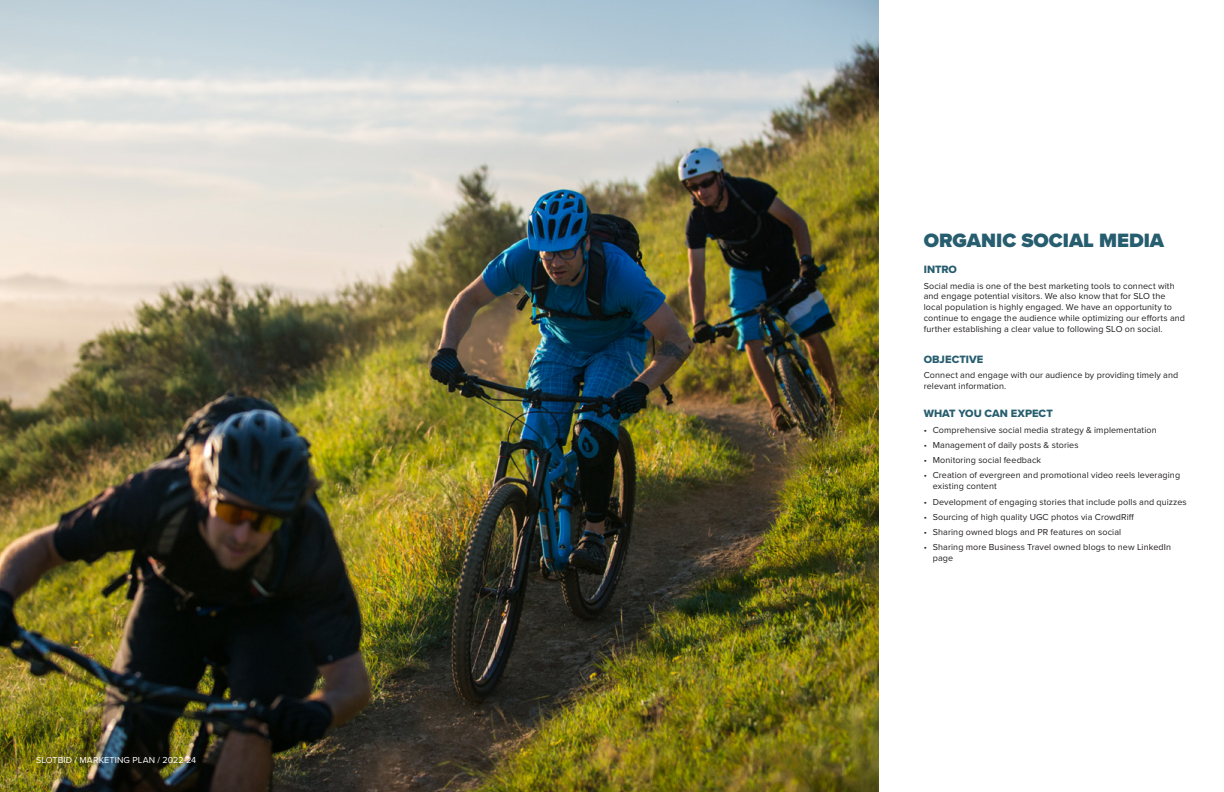
<style>
.page{position:relative;width:1224px;height:792px;background:#fff}
.page>*{position:absolute;margin:0;border:0;box-sizing:border-box;transform-origin:0 0}
.t1{font:900 20px "Proxima Nova";color:#265d6f}
.Body{font:11px "Proxima Nova Extrabld";letter-spacing:.005em;color:#265d6f}
.Body-2{font:9px/10.8px "Proxima Nova";letter-spacing:.01em;color:#231f20}
.t2{font:9px "Proxima Nova";letter-spacing:.015em;color:#fff}
</style>
<div class="page">
<img style="left:0;top:0;width:879px;height:792px">
<p class="t2" style="left:36px;top:753px;width:162px">SLOTBID / MARKETING PLAN / 2022-24</p>
<p class="t1" style="left:924px;top:225px;width:242px">ORGANIC SOCIAL MEDIA</p>
<p class="Body" style="left:924px;top:261px;width:35px">INTRO</p>
<p class="Body-2" style="left:924px;top:280px;width:263px">Social media is one of the best marketing tools to connect with and engage potential visitors. We also know that for SLO the local population is highly engaged. We have an opportunity to continue to engage the audience while optimizing our efforts and further establishing a clear value to following SLO on social.</p>
<p class="Body" style="left:924px;top:351px;width:61px">OBJECTIVE</p>
<p class="Body-2" style="left:924px;top:369px;width:256px">Connect and engage with our audience by providing timely and relevant information.</p>
<p class="Body" style="left:924px;top:405px;width:131px">WHAT YOU CAN EXPECT</p>
<p class="Body-2" style="left:924px;top:424px;width:234px">• Comprehensive social media strategy &amp; implementation</p>
<p class="Body-2" style="left:924px;top:439px;width:156px">• Management of daily posts &amp; stories</p>
<p class="Body-2" style="left:924px;top:454px;width:119px">• Monitoring social feedback</p>
<p class="Body-2" style="left:933px;top:470px;width:249px;text-indent:-9px">• Creation of evergreen and promotional video reels leveraging existing content</p>
<p class="Body-2" style="left:924px;top:496px;width:264px">• Development of engaging stories that include polls and quizzes</p>
<p class="Body-2" style="left:924px;top:511px;width:212px">• Sourcing of high quality UGC photos via CrowdRiff</p>
<p class="Body-2" style="left:924px;top:526px;width:199px">• Sharing owned blogs and PR features on social</p>
<p class="Body-2" style="left:933px;top:542px;width:240px;text-indent:-9px">• Sharing more Business Travel owned blogs to new LinkedIn page</p>
</div>
